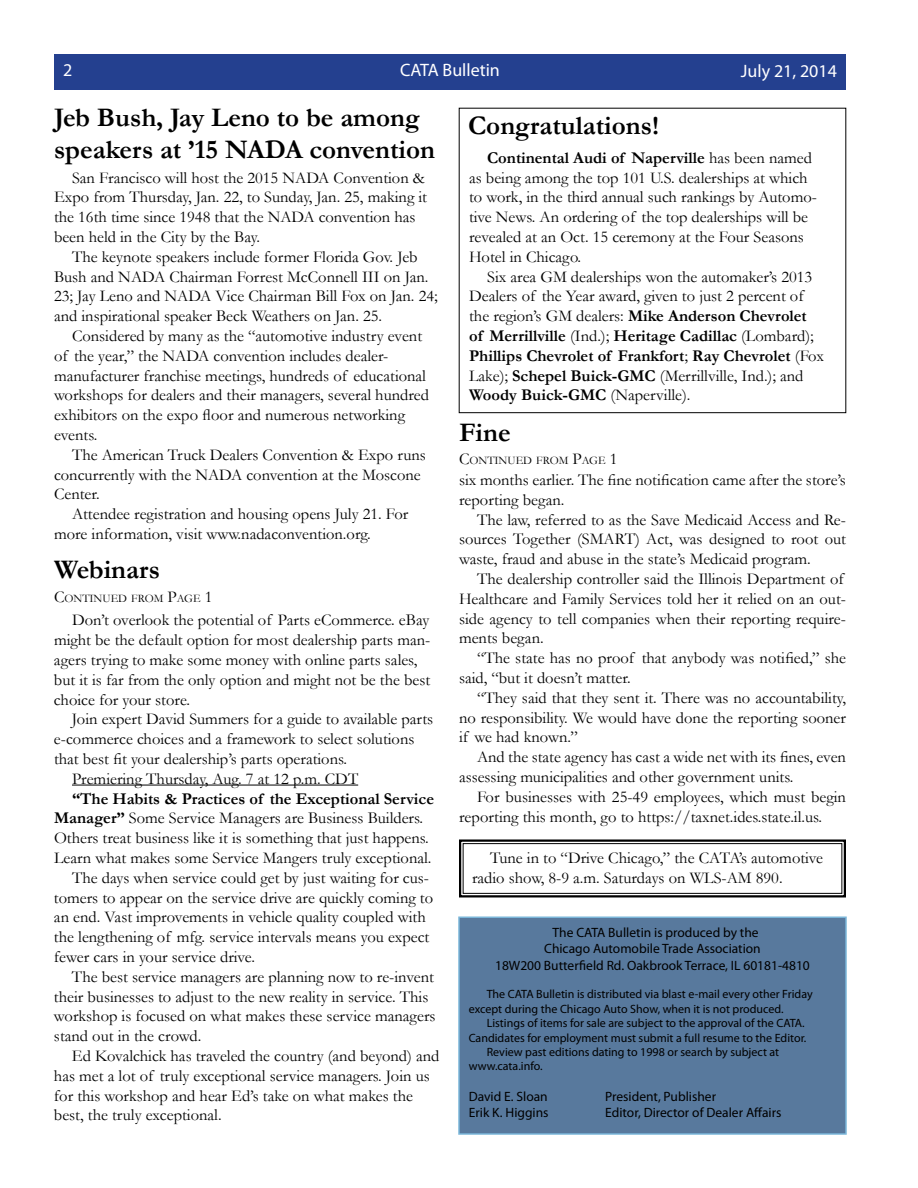
<style>
.page{position:relative;width:918px;height:1188px;background:#fff}
.page>*{position:absolute;margin:0;border:0;box-sizing:border-box;transform-origin:0 0}
.t1{font:700 27px/32.4px "Garamond";color:#000}
.t2{font:18px "Myriad Pro";color:#fff}
.t3{font:16.5px/19.8px "Garamond";color:#000}
.t4{font:700 16.5px "Garamond";color:#000}
.t5{font:13.5px/16.2px "Myriad Pro";color:#000;text-align:center}
.t6{font:12px/14.4px "Myriad Pro";color:#000}
.t7{font:11.55px "Garamond";color:#000}
.s1{font-size:16.5px}
.s2{font-weight:700}
</style>
<div class="page">
<svg style="left:459px;top:839px;width:387px;height:59px"></svg>
<div style="left:463px;top:843px;width:379px;height:51px;border:1px solid #000"></div>
<div style="left:459px;top:917px;width:387px;height:217px;background:#58799d"></div>
<div style="left:458px;top:916px;width:389px;height:219px;border:2px solid #7ab6d9"></div>
<div style="left:54px;top:54px;width:792px;height:36px;background:#24408f"></div>
<hr style="left:72px;top:785px;width:286px;height:1px;background:#000">
<p class="t2" style="left:63px;top:58px;width:11px">2</p>
<p class="t2" style="left:400px;top:58px;width:101px">CATA Bulletin</p>
<p class="t2" style="left:741px;top:59px;width:98px">July 21, 2014</p>
<h1 class="t1" style="left:54px;top:101px;width:383px">Jeb Bush, Jay Leno to be among speakers at ’15 NADA convention</h1>
<p class="t3" style="left:54px;top:167px;width:375px;text-indent:18px">San Francisco will host the 2015 NADA Convention &amp; Expo from Thursday, Jan. 22, to Sunday, Jan. 25, making it the 16th time since 1948 that the NADA convention has been held in the City by the Bay.</p>
<p class="t3" style="left:54px;top:246px;width:385px;text-indent:18px">The keynote speakers include former Florida Gov. Jeb Bush and NADA Chairman Forrest McConnell III on Jan.<br>23; Jay Leno and NADA Vice Chairman Bill Fox on Jan. 24; and inspirational speaker Beck Weathers on Jan. 25.</p>
<p class="t3" style="left:54px;top:325px;width:377px;text-indent:18px">Considered by many as the “automotive industry event of the year,” the NADA convention includes dealer&shy;manufacturer franchise meetings, hundreds of educational workshops for dealers and their managers, several hundred exhibitors on the expo floor and numerous networking events.</p>
<p class="t3" style="left:54px;top:444px;width:373px;text-indent:18px">The American Truck Dealers Convention &amp; Expo runs concurrently with the NADA convention at the Moscone<br>Center.</p>
<p class="t3" style="left:54px;top:504px;width:356px;text-indent:18px">Attendee registration and housing opens July 21. For more information, visit www.nadaconvention.org.</p>
<h1 class="t1" style="left:54px;top:553px;width:108px">Webinars</h1>
<p class="t7" style="left:54px;top:590px;width:160px"><span class="s1">C</span>ontinued from <span class="s1">P</span>age <span class="s1">1</span></p>
<p class="t3" style="left:54px;top:610px;width:378px;text-indent:18px">Don’t overlook the potential of Parts eCommerce. eBay might be the default option for most dealership parts man&shy;agers trying to make some money with online parts sales, but it is far from the only option and might not be the best choice for your store.</p>
<p class="t3" style="left:72px;top:709px;width:363px">Join expert David Summers for a guide to available parts</p>
<p class="t3" style="left:54px;top:729px;width:362px">e-commerce choices and a framework to select solutions</p>
<p class="t3" style="left:54px;top:749px;width:295px">that best fit your dealership’s parts operations.</p>
<p class="t3" style="left:72px;top:768px;width:288px">Premiering Thursday, Aug. 7 at 12 p.m. CDT</p>
<p class="t4" style="left:72px;top:787px;width:364px">“The Habits &amp; Practices of the Exceptional Service</p>
<p class="t3" style="left:54px;top:808px;width:371px"><span class="s2">Manager”</span> Some Service Managers are Business Builders.</p>
<p class="t3" style="left:54px;top:828px;width:376px">Others treat business like it is something that just happens.</p>
<p class="t3" style="left:54px;top:848px;width:379px">Learn what makes some Service Mangers truly exceptional.</p>
<p class="t3" style="left:72px;top:867px;width:359px">The days when service could get by just waiting for cus-</p>
<p class="t3" style="left:54px;top:887px;width:381px">tomers to appear on the service drive are quickly coming to</p>
<p class="t3" style="left:54px;top:907px;width:373px">an end. Vast improvements in vehicle quality coupled with</p>
<p class="t3" style="left:54px;top:927px;width:377px">the lengthening of mfg. service intervals means you expect</p>
<p class="t3" style="left:54px;top:947px;width:203px">fewer cars in your service drive.</p>
<p class="t3" style="left:72px;top:966px;width:363px">The best service managers are planning now to re-invent</p>
<p class="t3" style="left:54px;top:986px;width:376px">their businesses to adjust to the new reality in service. This</p>
<p class="t3" style="left:54px;top:1006px;width:383px">workshop is focused on what makes these service managers</p>
<p class="t3" style="left:54px;top:1026px;width:149px">stand out in the crowd.</p>
<p class="t3" style="left:72px;top:1046px;width:369px">Ed Kovalchick has traveled the country (and beyond) and</p>
<p class="t3" style="left:54px;top:1065px;width:377px">has met a lot of truly exceptional service managers. Join us</p>
<p class="t3" style="left:54px;top:1085px;width:361px">for this workshop and hear Ed’s take on what makes the</p>
<p class="t3" style="left:54px;top:1105px;width:169px">best, the truly exceptional.</p>
<h1 class="t1" style="left:468px;top:110px;width:193px">Congratulations!</h1>
<p class="t3" style="left:469px;top:147px;width:349px;text-indent:18px"><span class="s2">Continental Audi of Naperville</span> has been named as being among the top 101 U.S. dealerships at which to work, in the third annual such rankings by Automo&shy;tive News. An ordering of the top dealerships will be revealed at an Oct. 15 ceremony at the Four Seasons Hotel in Chicago.</p>
<p class="t3" style="left:469px;top:266px;width:356px;text-indent:18px">Six area GM dealerships won the automaker’s 2013<br>Dealers of the Year award, given to just 2 percent of the region’s GM dealers: <span class="s2">Mike Anderson Chevrolet of Merrillville</span> (Ind.); <span class="s2">Heritage Cadillac</span> (Lombard); <span class="s2">Phillips Chevrolet of Frankfort</span>; <span class="s2">Ray Chevrolet</span> (Fox Lake); <span class="s2">Schepel Buick-GMC</span> (Merrillville, Ind.); and <span class="s2">Woody Buick-GMC</span> (Naperville).</p>
<h1 class="t1" style="left:459px;top:416px;width:53px">Fine</h1>
<p class="t7" style="left:459px;top:453px;width:160px"><span class="s1">C</span>ontinued from <span class="s1">P</span>age <span class="s1">1</span></p>
<p class="t3" style="left:459px;top:470px;width:388px">six months earlier. The fine notification came after the store’s reporting began.</p>
<p class="t3" style="left:459px;top:509px;width:389px;text-align:justify;text-indent:18px">The law, referred to as the Save Medicaid Access and Re&shy;sources Together (SMART) Act, was designed to root out waste, fraud and abuse in the state’s Medicaid program.</p>
<p class="t3" style="left:459px;top:569px;width:389px;text-indent:18px">The dealership controller said the Illinois Department of Healthcare and Family Services told her it relied on an out&shy;side agency to tell companies when their reporting require&shy;ments began.</p>
<p class="t3" style="left:459px;top:648px;width:389px;text-indent:18px">“The state has no proof that anybody was notified,” she said, “but it doesn’t matter.</p>
<p class="t3" style="left:459px;top:687px;width:388px;text-align:justify;text-indent:18px">“They said that they sent it. There was no accountability, no responsibility. We would have done the reporting sooner if we had known.”</p>
<p class="t3" style="left:459px;top:747px;width:389px;text-indent:18px">And the state agency has cast a wide net with its fines, even assessing municipalities and other government units.</p>
<p class="t3" style="left:459px;top:786px;width:389px;text-indent:18px">For businesses with 25-49 employees, which must begin reporting this month, go to https://taxnet.ides.state.il.us.</p>
<p class="t3" style="left:472px;top:847px;width:353px;text-indent:18px">Tune in to “Drive Chicago,” the CATA’s automotive radio show, 8-9 a.m. Saturdays on WLS-AM 890.</p>
<p class="t5" style="left:495px;top:924px;width:316px">The CATA Bulletin is produced by the<br>Chicago Automobile Trade Association<br>18W200 Butterfield Rd. Oakbrook Terrace, IL 60181-4810</p>
<p class="t6" style="left:469px;top:987px;width:345px;text-indent:18px">The CATA Bulletin is distributed via blast e-mail every other Friday except during the Chicago Auto Show, when it is not produced.</p>
<p class="t6" style="left:487px;top:1016px;width:319px">Listings of items for sale are subject to the approval of the CATA.</p>
<p class="t6" style="left:469px;top:1030px;width:339px">Candidates for employment must submit a full resume to the Editor.</p>
<p class="t6" style="left:487px;top:1045px;width:294px">Review past editions dating to 1998 or search by subject at</p>
<p class="t6" style="left:469px;top:1059px;width:75px">www.cata.info.</p>
<p class="t5" style="left:469px;top:1088px;width:81px">David E. Sloan</p>
<p class="t5" style="left:605px;top:1088px;width:112px">President, Publisher</p>
<p class="t5" style="left:469px;top:1104px;width:81px">Erik K. Higgins</p>
<p class="t5" style="left:605px;top:1104px;width:178px">Editor, Director of Dealer Affairs</p>
</div>
